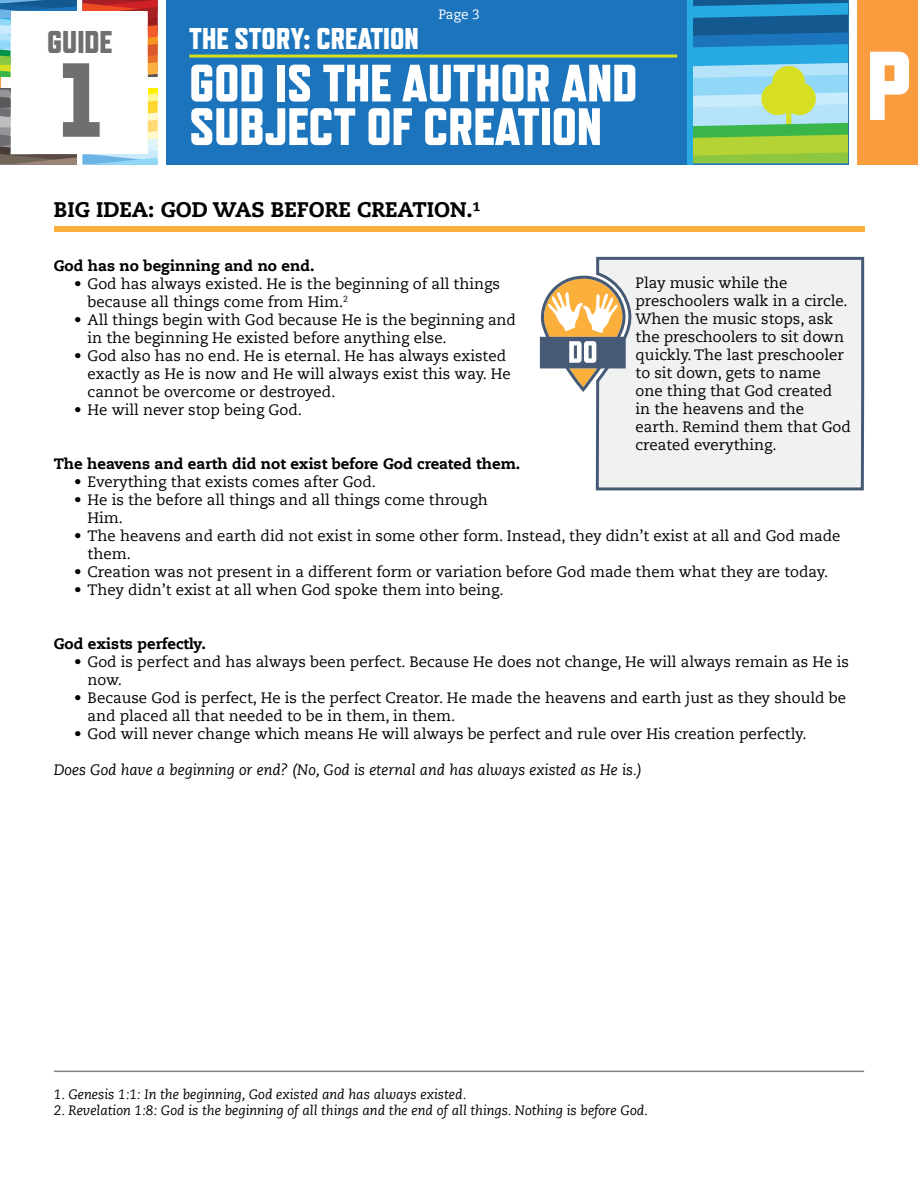
<style>
.page{position:relative;width:918px;height:1188px;background:#fff}
.page>*{position:absolute;margin:0;border:0;box-sizing:border-box;transform-origin:0 0}
.t1{font:800 105px "Refrigerator Deluxe";color:#6e6f71}
.t2{font:800 97.5px "Refrigerator Deluxe";color:#fff}
.t3{font:800 52.5px/43.5px "Refrigerator Deluxe";color:#fff}
.t4{font:800 31.5px "Refrigerator Deluxe";color:#6e6f71}
.t5{font:800 30px "Refrigerator Deluxe";color:#fff}
.t6{font:800 21px "Caecilia LT Std";color:#000}
.t7{font:15px/18px "Caecilia LT Std";color:#000}
.t8{font:800 15px "Caecilia LT Std";color:#000}
.t9{font:italic 15px "Caecilia LT Std";color:#000}
.t10{font:italic 13.5px "Caecilia LT Std";color:#000}
.t11{font:13.5px "Caecilia LT Std";color:#fff}
</style>
<div class="page">
<hr style="left:0;top:0;width:1px;height:164px;background:#f89c3e">
<div style="left:858px;top:0;width:60px;height:164px;background:#f89c3e"></div>
<div style="left:166px;top:0;width:682px;height:164px;background:#1c75bc"></div>
<svg style="left:693px;top:0;width:155px;height:163px;background:#6eb5a4"></svg>
<div style="left:687px;top:0;width:6px;height:164px;background:#27aae1"></div>
<hr style="left:189px;top:55px;width:488px;height:3px;background:#d7df23">
<svg style="left:0;top:0;width:158px;height:78px"></svg>
<svg style="left:0;top:89px;width:158px;height:76px"></svg>
<div style="left:54px;top:226px;width:810px;height:6px;background:#fab03b"></div>
<hr style="left:54px;top:1071px;width:810px;height:1px;background:#808285">
<div style="left:595px;top:256px;width:270px;height:235px;background:#f0f1f1"></div>
<svg style="left:540px;top:276px;width:86px;height:116px"></svg>
<p class="t11" style="left:438px;top:7px;width:43px">Page 3</p>
<h3 class="t4" style="left:47px;top:24px;width:67px">GUIDE</h3>
<h3 class="t5" style="left:189px;top:21px;width:231px">THE STORY: CREATION</h3>
<h3 class="t3" style="left:189px;top:61px;width:450px">GOD IS THE AUTHOR AND<br>SUBJECT OF CREATION</h3>
<h1 class="t1" style="left:60px;top:38px;width:42px">1</h1>
<h2 class="t2" style="left:866px;top:28px;width:47px">P</h2>
<h3 class="t6" style="left:54px;top:197px;width:428px">BIG IDEA: GOD WAS BEFORE CREATION.¹</h3>
<p class="t8" style="left:54px;top:256px;width:262px">God has no beginning and no end.</p>
<p class="t7" style="left:88px;top:275px;width:414px;text-indent:-14px">• God has always existed. He is the beginning of all things because all things come from Him.<sup>2</sup></p>
<p class="t7" style="left:88px;top:311px;width:430px;text-indent:-14px">• All things begin with God because He is the beginning and in the beginning He existed before anything else.</p>
<p class="t7" style="left:88px;top:347px;width:425px;text-indent:-14px">• God also has no end. He is eternal. He has always existed exactly as He is now and He will always exist this way. He cannot be overcome or destroyed.</p>
<p class="t7" style="left:74px;top:401px;width:229px">• He will never stop being God.</p>
<p class="t8" style="left:54px;top:454px;width:468px">The heavens and earth did not exist before God created them.</p>
<p class="t7" style="left:74px;top:473px;width:304px">• Everything that exists comes after God.</p>
<p class="t7" style="left:88px;top:491px;width:402px;text-indent:-14px">• He is the before all things and all things come through<br>Him.</p>
<p class="t7" style="left:88px;top:527px;width:754px;text-indent:-14px">• The heavens and earth did not exist in some other form. Instead, they didn’t exist at all and God made them.</p>
<p class="t7" style="left:74px;top:563px;width:756px">• Creation was not present in a different form or variation before God made them what they are today.</p>
<p class="t7" style="left:74px;top:581px;width:431px">• They didn’t exist at all when God spoke them into being.</p>
<p class="t8" style="left:54px;top:634px;width:153px">God exists perfectly.</p>
<p class="t7" style="left:88px;top:653px;width:763px;text-indent:-14px">• God is perfect and has always been perfect. Because He does not change, He will always remain as He is now.</p>
<p class="t7" style="left:88px;top:689px;width:760px;text-indent:-14px">• Because God is perfect, He is the perfect Creator. He made the heavens and earth just as they should be and placed all that needed to be in them, in them.</p>
<p class="t7" style="left:74px;top:725px;width:734px">• God will never change which means He will always be perfect and rule over His creation perfectly.</p>
<p class="t9" style="left:54px;top:761px;width:590px">Does God have a beginning or end? (No, God is eternal and has always existed as He is.)</p>
<p class="t7" style="left:636px;top:274px;width:217px">Play music while the preschoolers walk in a circle.<br>When the music stops, ask the preschoolers to sit down quickly. The last preschooler to sit down, gets to name one thing that God created<br>in the heavens and the earth. Remind them that God created everything.</p>
<p class="t10" style="left:54px;top:1087px;width:414px">1. Genesis 1:1: In the beginning, God existed and has always existed.</p>
<p class="t10" style="left:54px;top:1103px;width:596px">2. Revelation 1:8: God is the beginning of all things and the end of all things. Nothing is before God.</p>
</div>
